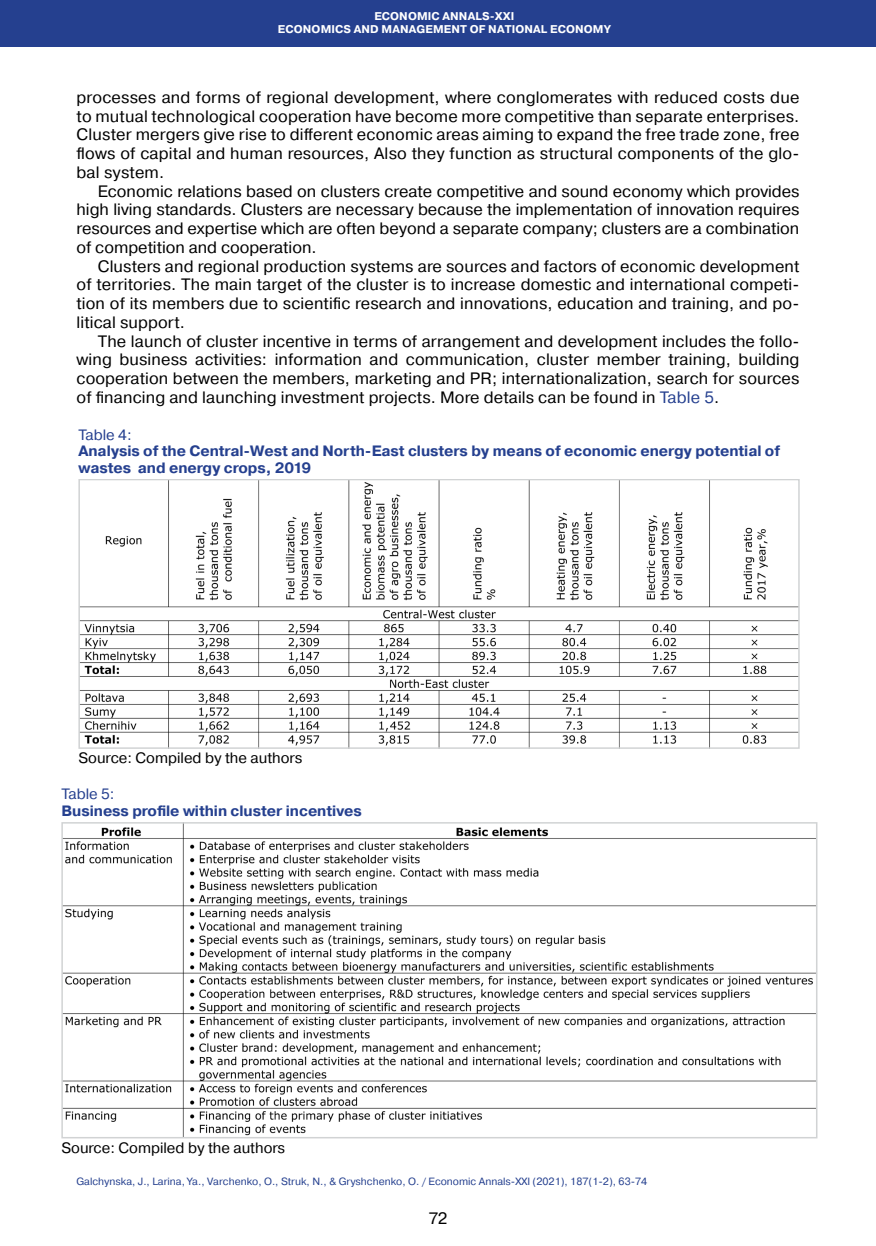
<style>
.page{position:relative;width:876px;height:1246px;background:#fff}
.page>*{position:absolute;margin:0;border:0;box-sizing:border-box;transform-origin:0 0}
.Абзац_2019{font:16.5px/18.8px "Pragmatica";letter-spacing:.01em;color:#000}
.Таблицы___рисунки_ша{font:700 15px/16.5px "Pragmatica";letter-spacing:-.005em;color:#25408f}
.Таблицы__рисунки__по{font:15px "Pragmatica";color:#000}
.Таблицы___рисунки_ша-2{font:15px "Pragmatica";color:#25408f}
.Посада_2016{font:700 11.25px "Pragmatica";letter-spacing:.01em;color:#fff}
.Нижний_колонтитул_20{font:10.5px "Pragmatica";color:#25408f}
.s1{color:#25408f}
</style>
<div class="page">
<div style="left:0;top:0;width:876px;height:47px;background:#25408f"></div>
<img style="left:81px;top:482px;width:716px;height:264px">
<div style="left:78px;top:479px;width:722px;height:270px;border:2px solid #d1d3d4"></div>
<img style="left:64px;top:825px;width:750px;height:310px">
<div style="left:61px;top:822px;width:756px;height:316px;border:2px solid #d1d3d4"></div>
<p class="Посада_2016" style="left:374px;top:9px;width:142px">ECONOMIC ANNALS-XXI</p>
<p class="Посада_2016" style="left:278px;top:22px;width:334px">ECONOMICS AND MANAGEMENT OF NATIONAL ECONOMY</p>
<p class="Абзац_2019" style="left:77px;top:88px;width:724px">processes and forms of regional development, where conglomerates with reduced costs due to mutual technological cooperation have become more competitive than separate enterprises.<br>Cluster mergers give rise to different economic areas aiming to expand the free trade zone, free flows of capital and human resources, Also they function as structural components of the glo&shy;bal system.</p>
<p class="Абзац_2019" style="left:77px;top:182px;width:724px;text-align:justify;text-indent:21px">Economic relations based on clusters create competitive and sound economy which provides high living standards. Clusters are necessary because the implementation of innovation requires resources and expertise which are often beyond a separate company; clusters are a combination of competition and cooperation.</p>
<p class="Абзац_2019" style="left:77px;top:257px;width:724px;text-align:justify;text-indent:21px">Clusters and regional production systems are sources and factors of economic development of territories. The main target of the cluster is to increase domestic and international competi&shy;tion of its members due to scientific research and innovations, education and training, and po&shy;litical support.</p>
<p class="Абзац_2019" style="left:77px;top:332px;width:724px;text-indent:21px">The launch of cluster incentive in terms of arrangement and development includes the follo&shy;wing business activities: information and communication, cluster member training, building cooperation between the members, marketing and PR; internationalization, search for sources of financing and launching investment projects. More details can be found in <span class="s1">Table 5</span>.</p>
<p class="Таблицы___рисунки_ша-2" style="left:78px;top:425px;width:55px">Table 4:</p>
<p class="Таблицы___рисунки_ша" style="left:78px;top:443px;width:703px">Analysis of the Central-West and North-East clusters by means of economic energy potential of wastes and energy crops, 2019</p>
<p class="Таблицы__рисунки__по" style="left:78px;top:749px;width:225px">Source: Compiled by the authors</p>
<p class="Таблицы___рисунки_ша-2" style="left:61px;top:785px;width:55px">Table 5:</p>
<p class="Таблицы___рисунки_ша" style="left:61px;top:802px;width:302px">Business profile within cluster incentives</p>
<p class="Таблицы__рисунки__по" style="left:61px;top:1139px;width:225px">Source: Compiled by the authors</p>
<p class="Нижний_колонтитул_20" style="left:77px;top:1174px;width:572px">Galchynska, J., Larina, Ya., Varchenko, O., Struk, N., &amp; Gryshchenko, O. / Economic Annals-XXI (2021), 187(1-2), 63-74</p>
<p class="Абзац_2019" style="left:429px;top:1210px;width:20px">72</p>
</div>
